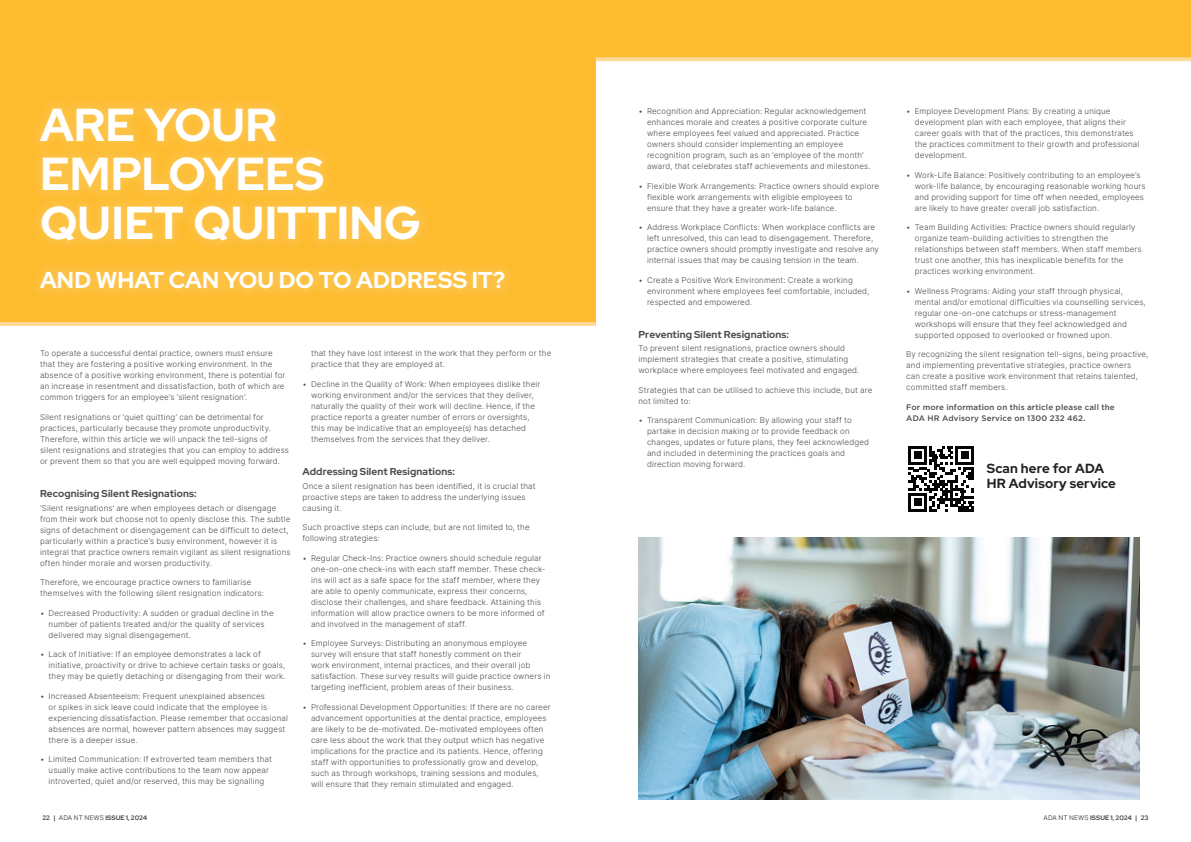
<style>
.page{position:relative;width:1191px;height:842px;background:#fff}
.page>*{position:absolute;margin:0;border:0;box-sizing:border-box;transform-origin:0 0}
.t1{font:700 46.2px/48.9px "Red Hat Display";color:#fff}
.t2{font:700 22.9px "Red Hat Display";letter-spacing:.005em;color:#fff}
.Sub_Headline{font:700 13.2px/14.2px "Red Hat Display";letter-spacing:.015em;color:#231f20}
.Sub_Sub_Head{font:700 10px "Red Hat Display";letter-spacing:.01em;color:#4b4c4d}
.t3{font:8px/11px "Inter";letter-spacing:.015em;color:#4b4c4d}
.t4{font:500 8px/11px "Gotham";letter-spacing:.015em;color:#4b4c4d}
.t5{font:700 6.5px "Red Hat Display";letter-spacing:.01em;color:#4b4c4d}
.s1{font-family:"Inter";font-weight:400}
</style>
<div class="page">
<div style="left:595px;top:0;width:596px;height:59px;background:#fdbb2e"></div>
<div style="left:0;top:0;width:595px;height:325px;background:#fdbb2e"></div>
<div style="left:28px;top:96px;width:489px;height:205px;background:#fff;opacity:.12"></div>
<hr style="left:0;top:322px;width:595px;height:4px;background:#fed998">
<svg style="left:595px;top:57px;width:596px;height:4px;fill:#fed998"></svg>
<svg style="left:908px;top:446px;width:66px;height:66px"></svg>
<hr style="left:908px;top:509px;width:18px;height:3px;background:#040503">
<div style="left:913px;top:498px;width:8px;height:8px;background:#040503"></div>
<img style="left:638px;top:537px;width:501px;height:262px">
<p class="t1" style="left:40px;top:99px;width:382px">ARE YOUR<br>EMPLOYEES<br>QUIET QUITTING</p>
<p class="t2" style="left:40px;top:265px;width:467px">AND WHAT CAN YOU DO TO ADDRESS IT?</p>
<p class="t3" style="left:40px;top:348px;width:247px">To operate a successful dental practice, owners must ensure that they are fostering a positive working environment. In the absence of a positive working environment, there is potential for an increase in resentment and dissatisfaction, both of which are common triggers for an employee’s ‘silent resignation’.</p>
<p class="t3" style="left:40px;top:411px;width:250px">Silent resignations or ‘quiet quitting’ can be detrimental for practices, particularly because they promote unproductivity.<br>Therefore, within this article we will unpack the tell-signs of silent resignations and strategies that you can employ to address or prevent them so that you are well equipped moving forward.</p>
<p class="Sub_Sub_Head" style="left:40px;top:487px;width:158px">Recognising Silent Resignations:</p>
<p class="t3" style="left:40px;top:502px;width:252px">‘Silent resignations’ are when employees detach or disengage from their work but choose not to openly disclose this. The subtle signs of detachment or disengagement can be difficult to detect, particularly within a practice’s busy environment, however it is integral that practice owners remain vigilant as silent resignations often hinder morale and worsen productivity.</p>
<p class="t3" style="left:40px;top:577px;width:225px">Therefore, we encourage practice owners to familiarise themselves with the following silent resignation indicators:</p>
<p class="t3" style="left:49px;top:607px;width:226px;text-indent:-9px">• Decreased Productivity: A sudden or gradual decline in the number of patients treated and/or the quality of services delivered may signal disengagement.</p>
<p class="t3" style="left:49px;top:649px;width:238px;text-indent:-9px">• Lack of Initiative: If an employee demonstrates a lack of initiative, proactivity or drive to achieve certain tasks or goals, they may be quietly detaching or disengaging from their work.</p>
<p class="t3" style="left:49px;top:690px;width:241px;text-indent:-9px">• Increased Absenteeism: Frequent unexplained absences<br>or spikes in sick leave could indicate that the employee is experiencing dissatisfaction. Please remember that occasional absences are normal, however pattern absences may suggest there is a deeper issue.</p>
<p class="t3" style="left:49px;top:754px;width:225px;text-indent:-9px">• Limited Communication: If extroverted team members that usually make active contributions to the team now appear introverted, quiet and/or reserved, this may be signalling</p>
<p class="t3" style="left:311px;top:348px;width:242px">that they have lost interest in the work that they perform or the practice that they are employed at.</p>
<p class="t3" style="left:311px;top:378px;width:231px;text-indent:-9px">• Decline in the Quality of Work: When employees dislike their working environment and/or the services that they deliver, naturally the quality of their work will decline. Hence, if the practice reports a greater number of errors or oversights, this may be indicative that an employee(s) has detached themselves from the services that they deliver.</p>
<p class="Sub_Sub_Head" style="left:302px;top:465px;width:154px">Addressing Silent Resignations:</p>
<p class="t3" style="left:302px;top:480px;width:234px">Once a silent resignation has been identified, it is crucial that proactive steps are taken to address the underlying issues causing it.</p>
<p class="t3" style="left:302px;top:522px;width:229px">Such proactive steps can include, but are not limited to, the following strategies:</p>
<p class="t3" style="left:311px;top:552px;width:236px;text-indent:-9px">• Regular Check-Ins: Practice owners should schedule regular one-on-one check-ins with each staff member. These check&shy;ins will act as a safe space for the staff member, where they are able to openly communicate, express their concerns, disclose their challenges, and share feedback. Attaining this information will allow practice owners to be more informed of and involved in the management of staff.</p>
<p class="t3" style="left:311px;top:638px;width:241px;text-indent:-9px">• Employee Surveys: Distributing an anonymous employee survey will ensure that staff honestly comment on their<br>work environment, internal practices, and their overall job satisfaction. These survey results will guide practice owners in targeting inefficient, problem areas of their business.</p>
<p class="t3" style="left:311px;top:701px;width:241px;text-indent:-9px">• Professional Development Opportunities: If there are no career advancement opportunities at the dental practice, employees are likely to be de-motivated. De-motivated employees often care less about the work that they output which has negative implications for the practice and its patients. Hence, offering staff with opportunities to professionally grow and develop, such as through workshops, training sessions and modules, will ensure that they remain stimulated and engaged.</p>
<p class="t3" style="left:647px;top:105px;width:225px;text-indent:-9px">• Recognition and Appreciation: Regular acknowledgement enhances morale and creates a positive corporate culture where employees feel valued and appreciated. Practice owners should consider implementing an employee recognition program, such as an ‘employee of the month’ award, that celebrates staff achievements and milestones.</p>
<p class="t3" style="left:647px;top:180px;width:234px;text-indent:-9px">• Flexible Work Arrangements: Practice owners should explore flexible work arrangements with eligible employees to ensure that they have a greater work-life balance.</p>
<p class="t3" style="left:647px;top:221px;width:233px;text-indent:-9px">• Address Workplace Conflicts: When workplace conflicts are left unresolved, this can lead to disengagement. Therefore, practice owners should promptly investigate and resolve any internal issues that may be causing tension in the team.</p>
<p class="t3" style="left:647px;top:274px;width:224px;text-indent:-9px">• Create a Positive Work Environment: Create a working environment where employees feel comfortable, included, respected and empowered.</p>
<p class="Sub_Sub_Head" style="left:638px;top:328px;width:152px">Preventing Silent Resignations:</p>
<p class="t3" style="left:638px;top:343px;width:222px">To prevent silent resignations, practice owners should implement strategies that create a positive, stimulating workplace where employees feel motivated and engaged.</p>
<p class="t3" style="left:638px;top:384px;width:235px">Strategies that can be utilised to achieve this include, but are not limited to:</p>
<p class="t3" style="left:647px;top:415px;width:223px;text-indent:-9px">• Transparent Communication: By allowing your staff to partake in decision making or to provide feedback on changes, updates or future plans, they feel acknowledged and included in determining the practices goals and direction moving forward.</p>
<p class="t3" style="left:914px;top:105px;width:226px;text-indent:-9px">• Employee Development Plans: By creating a unique development plan with each employee, that aligns their career goals with that of the practices, this demonstrates the practices commitment to their growth and professional development.</p>
<p class="t3" style="left:914px;top:169px;width:232px;text-indent:-9px">• Work-Life Balance: Positively contributing to an employee’s work-life balance, by encouraging reasonable working hours and providing support for time off when needed, employees are likely to have greater overall job satisfaction.</p>
<p class="t3" style="left:914px;top:221px;width:228px;text-indent:-9px">• Team Building Activities: Practice owners should regularly organize team-building activities to strengthen the relationships between staff members. When staff members trust one another, this has inexplicable benefits for the practices working environment.</p>
<p class="t3" style="left:914px;top:285px;width:232px;text-indent:-9px">• Wellness Programs: Aiding your staff through physical, mental and/or emotional difficulties via counselling services, regular one-on-one catchups or stress-management workshops will ensure that they feel acknowledged and supported opposed to overlooked or frowned upon.</p>
<p class="t3" style="left:906px;top:348px;width:244px">By recognizing the silent resignation tell-signs, being proactive, and implementing preventative strategies, practice owners<br>can create a positive work environment that retains talented, committed staff members.</p>
<p class="t4" style="left:906px;top:401px;width:210px">For more information on this article please call the<br>ADA HR Advisory Service on 1300 232 462.</p>
<p class="Sub_Headline" style="left:987px;top:461px;width:131px">Scan here for ADA<br>HR Advisory service</p>
<p class="t5" style="left:43px;top:813px;width:106px">22 | <span class="s1">ADA NT NEWS</span> ISSUE 1, 2024</p>
<p class="t5" style="left:1043px;top:813px;width:106px"><span class="s1">ADA NT NEWS</span> ISSUE 1, 2024 | 23</p>
</div>
